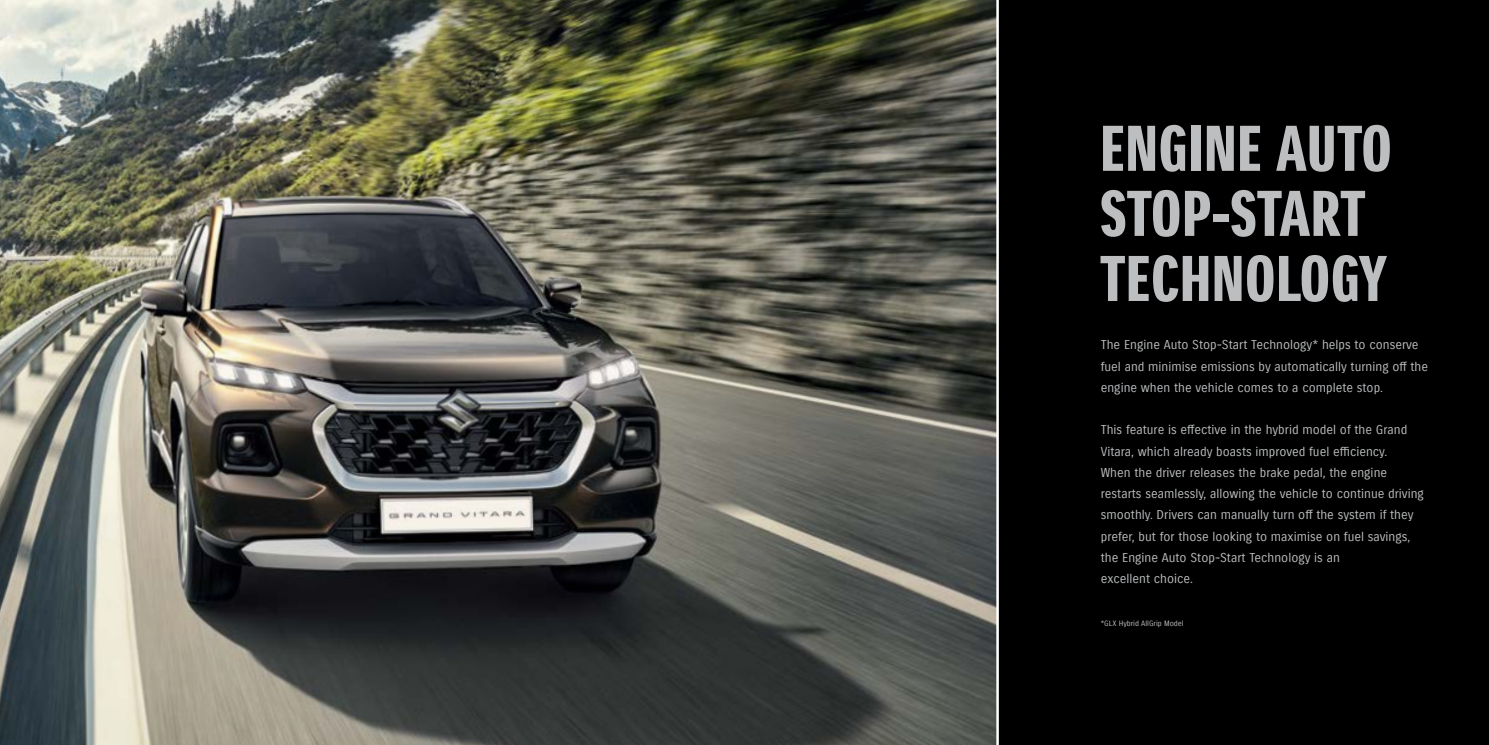
<style>
.page{position:relative;width:1489px;height:745px;background:#fff}
.page>*{position:absolute;margin:0;border:0;box-sizing:border-box;transform-origin:0 0}
.t1{font:62.5px/65px "Suzuki PRO Headline";letter-spacing:.01em;color:#bcbec0}
.t2{font:12.5px/21.2px "Suzuki PRO Regular";color:#bcbec0}
.t3{font:7.5px "Suzuki PRO Regular";color:#bcbec0}
</style>
<div class="page">
<img style="left:0;top:0;width:996px;height:744px">
<div style="left:998px;top:0;width:490px;height:744px;background:#000"></div>
<h1 class="t1" style="left:1100px;top:117px;width:293px">ENGINE AUTO<br>STOP-START<br>TECHNOLOGY</h1>
<p class="t2" style="left:1100px;top:334px;width:329px">The Engine Auto Stop-Start Technology* helps to conserve fuel and minimise emissions by automatically turning off the engine when the vehicle comes to a complete stop.</p>
<p class="t2" style="left:1100px;top:419px;width:325px">This feature is effective in the hybrid model of the Grand Vitara, which already boasts improved fuel efficiency.<br>When the driver releases the brake pedal, the engine restarts seamlessly, allowing the vehicle to continue driving smoothly. Drivers can manually turn off the system if they prefer, but for those looking to maximise on fuel savings, the Engine Auto Stop-Start Technology is an<br>excellent choice.</p>
<p class="t3" style="left:1100px;top:618px;width:84px">*GLX Hybrid AllGrip Model</p>
</div>
